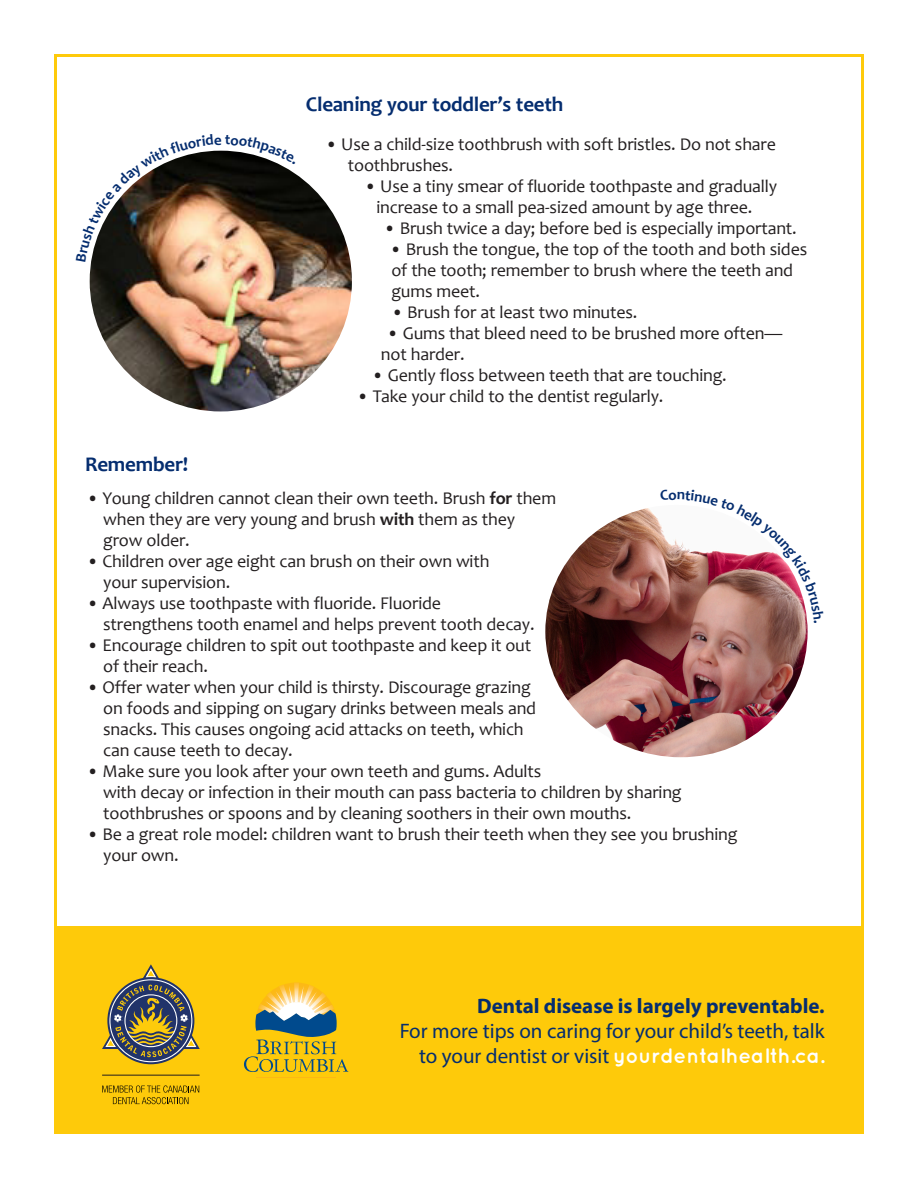
<style>
.page{position:relative;width:918px;height:1188px;background:#fff}
.page>*{position:absolute;margin:0;border:0;box-sizing:border-box;transform-origin:0 0}
.t1{font:21px/25.2px "Myriad Pro";color:#052d6f;text-align:right}
.Headline_level_2{font:700 21px "Candara";letter-spacing:-.01em;color:#052d6f}
.Headline_level_2-2{font:18px/21px "Candara";letter-spacing:-.01em;color:#231f20}
.s1{font-weight:700}
.s2{font-family:"Quicksand";font-weight:700;color:#fff}
</style>
<div class="page">
<img style="left:545px;top:508px;width:263px;height:249px">
<img style="left:90px;top:173px;width:262px;height:238px">
<div style="left:54px;top:927px;width:810px;height:207px;background:#feca0a"></div>
<hr style="left:256px;top:1077px;width:80px;height:1px;background:#fcb814">
<svg style="left:244px;top:983px;width:104px;height:89px"></svg>
<svg style="left:102px;top:964px;width:98px;height:98px"></svg>
<svg style="left:102px;top:1085px;width:97px;height:19px"></svg>
<hr style="left:102px;top:1075px;width:98px;height:1px;background:#201d1e">
<svg style="left:660px;top:508px;width:148px;height:115px"></svg>
<svg style="left:90px;top:150px;width:205px;height:112px"></svg>
<p class="Headline_level_2" style="left:306px;top:91px;width:259px">Cleaning your toddler’s teeth</p>
<p class="Headline_level_2-2" style="left:348px;top:134px;width:430px;text-indent:-22px">• Use a child-size toothbrush with soft bristles. Do not share toothbrushes.</p>
<p class="Headline_level_2-2" style="left:376px;top:176px;width:402px;text-indent:-12px">• Use a tiny smear of fluoride toothpaste and gradually increase to a small pea-sized amount by age three.</p>
<p class="Headline_level_2-2" style="left:384px;top:218px;width:414px">• Brush twice a day; before bed is especially important.</p>
<p class="Headline_level_2-2" style="left:390px;top:239px;width:419px">• Brush the tongue, the top of the tooth and both sides of the tooth; remember to brush where the teeth and gums meet.</p>
<p class="Headline_level_2-2" style="left:391px;top:302px;width:247px">• Brush for at least two minutes.</p>
<p class="Headline_level_2-2" style="left:381px;top:323px;width:403px;text-indent:6px">• Gums that bleed need to be brushed more often— not harder.</p>
<p class="Headline_level_2-2" style="left:372px;top:365px;width:356px">• Gently floss between teeth that are touching.</p>
<p class="Headline_level_2-2" style="left:357px;top:386px;width:308px">• Take your child to the dentist regularly.</p>
<p class="Headline_level_2" style="left:85px;top:451px;width:105px">Remember!</p>
<p class="Headline_level_2-2" style="left:103px;top:488px;width:454px;text-indent:-16px">• Young children cannot clean their own teeth. Brush <span class="s1">for</span> them when they are very young and brush <span class="s1">with</span> them as they grow older.</p>
<p class="Headline_level_2-2" style="left:103px;top:551px;width:388px;text-indent:-16px">• Children over age eight can brush on their own with your supervision.</p>
<p class="Headline_level_2-2" style="left:103px;top:593px;width:433px;text-indent:-16px">• Always use toothpaste with fluoride. Fluoride strengthens tooth enamel and helps prevent tooth decay.</p>
<p class="Headline_level_2-2" style="left:103px;top:635px;width:430px;text-indent:-16px">• Encourage children to spit out toothpaste and keep it out of their reach.</p>
<p class="Headline_level_2-2" style="left:103px;top:677px;width:434px;text-indent:-16px">• Offer water when your child is thirsty. Discourage grazing on foods and sipping on sugary drinks between meals and snacks. This causes ongoing acid attacks on teeth, which can cause teeth to decay.</p>
<p class="Headline_level_2-2" style="left:103px;top:761px;width:580px;text-indent:-16px">• Make sure you look after your own teeth and gums. Adults<br>with decay or infection in their mouth can pass bacteria to children by sharing toothbrushes or spoons and by cleaning soothers in their own mouths.</p>
<p class="Headline_level_2-2" style="left:103px;top:824px;width:636px;text-indent:-16px">• Be a great role model: children want to brush their teeth when they see you brushing your own.</p>
<p class="t1" style="left:400px;top:993px;width:427px"><span class="s1">Dental disease is largely preventable.<br></span>For more tips on caring for your child’s teeth, talk to your dentist or visit <span class="s2">yourdentalhealth.ca.</span></p>
</div>
